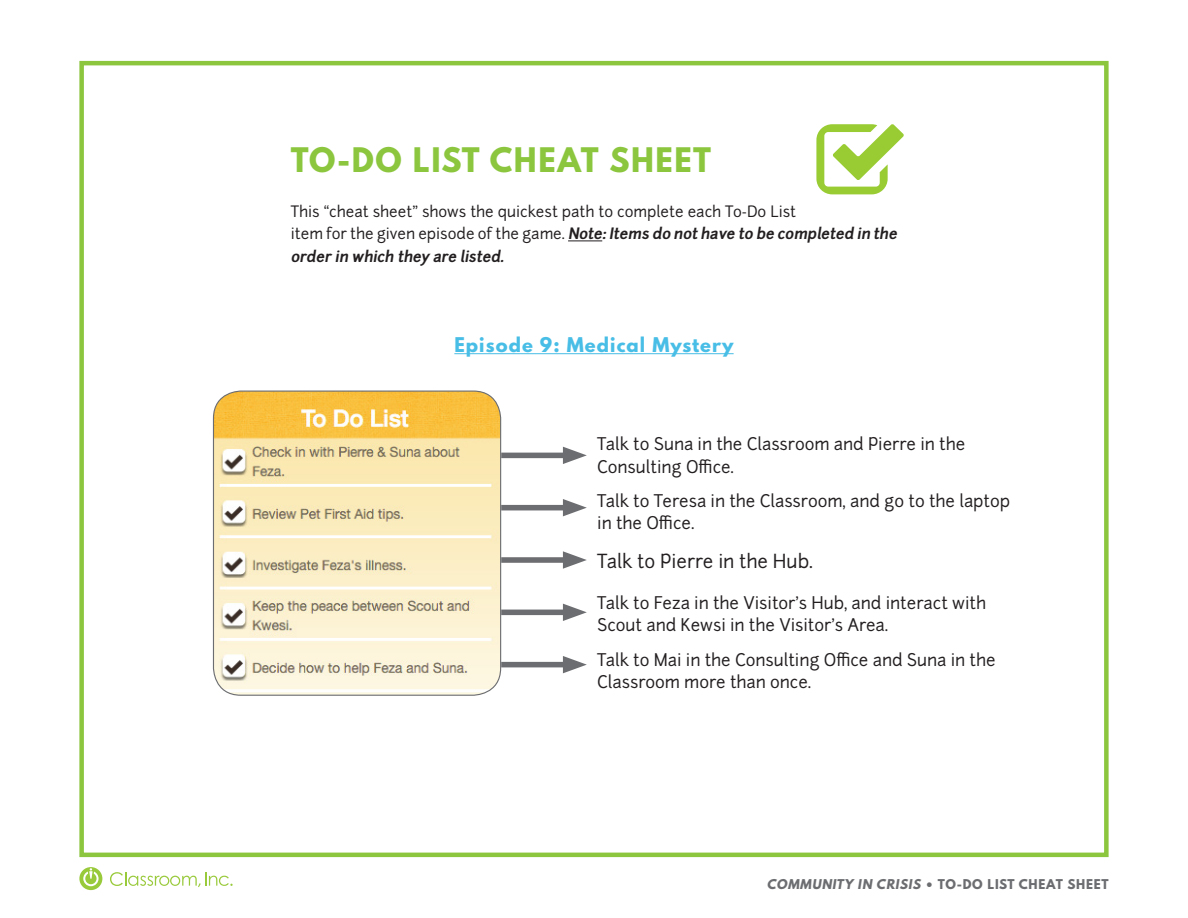
<style>
.page{position:relative;width:1188px;height:918px;background:#fff}
.page>*{position:absolute;margin:0;border:0;box-sizing:border-box;transform-origin:0 0}
.Activity_Heading{font:700 30px "League Spartan";letter-spacing:.05em;color:#8bc63e}
.TX1{font:18.45px "Junction";letter-spacing:-.005em;color:#231f20}
.Subhead_Lesson{font:700 18px "League Spartan";letter-spacing:.06em;color:#48bde6}
.TX1-2{font:16.65px/22.2px "Junction";letter-spacing:-.005em;color:#231f20}
.TX1-3{font:15px/22.5px "Junction";letter-spacing:-.005em;color:#231f20}
.t1{font:700 12px "League Spartan";letter-spacing:.06em;color:#6c6d70}
.s1{font-weight:700;font-style:italic}
.s2{font-style:italic}
</style>
<div class="page">
<div style="left:79px;top:61px;width:1030px;height:796px;border:4px solid #8bc63e"></div>
<hr style="left:568px;top:241px;width:34px;height:1px;background:#231f20">
<hr style="left:454px;top:353px;width:280px;height:1px;background:#48bde6">
<img style="left:213px;top:391px;width:288px;height:304px">
<div style="left:213px;top:391px;width:288px;height:305px;border:1px solid #6c6d70;border-radius:27px"></div>
<div style="left:501px;top:453px;width:72px;height:5px;background:#6c6d70"></div>
<svg style="left:563px;top:447px;width:24px;height:17px"></svg>
<div style="left:501px;top:505px;width:72px;height:5px;background:#6c6d70"></div>
<svg style="left:563px;top:499px;width:24px;height:17px"></svg>
<div style="left:501px;top:557px;width:72px;height:6px;background:#6c6d70"></div>
<svg style="left:563px;top:551px;width:24px;height:18px"></svg>
<div style="left:501px;top:610px;width:72px;height:5px;background:#6c6d70"></div>
<svg style="left:563px;top:604px;width:24px;height:17px"></svg>
<div style="left:501px;top:662px;width:72px;height:5px;background:#6c6d70"></div>
<svg style="left:563px;top:656px;width:24px;height:17px"></svg>
<svg style="left:816px;top:124px;width:88px;height:70px"></svg>
<svg style="left:79px;top:867px;width:23px;height:23px"></svg>
<svg style="left:110px;top:872px;width:123px;height:15px"></svg>
<p class="Activity_Heading" style="left:291px;top:136px;width:422px">TO-DO LIST CHEAT SHEET</p>
<p class="TX1-3" style="left:291px;top:200px;width:611px">This “cheat sheet” shows the quickest path to complete each To-Do List<br>i t e m fo r t h e g i v e n e p i s o d e o f t h e g a m e . <span class="s1">Note:Items do not have to be completed in the order in which they are listed.</span></p>
<p class="Subhead_Lesson" style="left:454px;top:331px;width:281px">Episode 9: Medical Mystery</p>
<p class="TX1-2" style="left:597px;top:433px;width:370px">Talk to Suna in the Classroom and Pierre in the</p>
<p class="TX1-2" style="left:597px;top:455px;width:138px">Consulting Office.</p>
<p class="TX1-2" style="left:597px;top:490px;width:414px">Talk to Teresa in the Classroom, and go to the laptop</p>
<p class="TX1-2" style="left:597px;top:512px;width:99px">in the Office.</p>
<p class="TX1" style="left:597px;top:549px;width:217px">Talk to Pierre in the Hub.</p>
<p class="TX1-2" style="left:597px;top:592px;width:390px">Talk to Feza in the Visitor’s Hub, and interact with</p>
<p class="TX1-2" style="left:597px;top:614px;width:293px">Scout and Kewsi in the Visitor’s Area.</p>
<p class="TX1-2" style="left:597px;top:649px;width:400px">Talk to Mai in the Consulting Office and Suna in the<br>Classroom more than once.</p>
<p class="t1" style="left:767px;top:875px;width:343px"><span class="s2">COMMUNITY IN CRISIS</span> • TO-DO LIST CHEAT SHEET</p>
</div>
